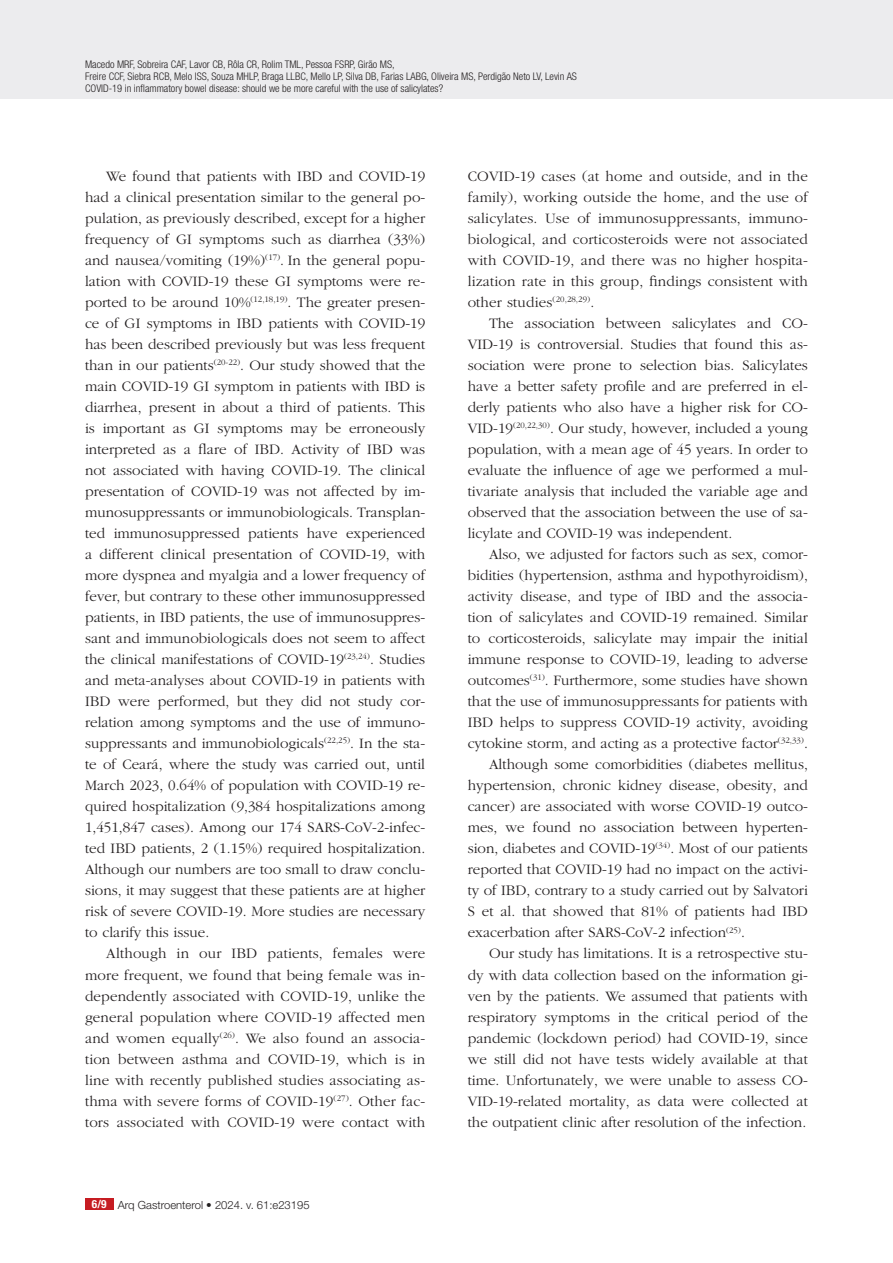
<style>
.page{position:relative;width:893px;height:1263px;background:#fff}
.page>*{position:absolute;margin:0;border:0;box-sizing:border-box;transform-origin:0 0}
.Body_Text{font:300 15px/21px "Garamond";color:#231f20;text-align:justify}
.t1{font:300 11.25px "Helvetica Neue LT Pro";color:#231f20}
.t2{font:300 condensed 10.5px/12px "Helvetica Neue LT Pro";color:#231f20}
.s1{font-weight:700;font-stretch:condensed;color:#fff}
</style>
<div class="page">
<div style="left:85px;top:1198px;width:29px;height:12px;background:#c61c22"></div>
<div style="left:0;top:0;width:893px;height:99px;background:#ececee"></div>
<p class="t2" style="left:85px;top:58px;width:493px">Macedo MRF, Sobreira CAF, Lavor CB, Rôla CR, Rolim TML, Pessoa FSRP, Girão MS,<br>Freire CCF, Siebra RCB, Melo ISS, Souza MHLP, Braga LLBC, Mello LP, Silva DB, Farias LABG, Oliveira MS, Perdigão Neto LV, Levin AS<br>COVID-19 in inflammatory bowel disease: should we be more careful with the use of salicylates?</p>
<p class="Body_Text" style="left:85px;top:166px;width:342px;text-indent:21px">We found that patients with IBD and COVID-19 had a clinical presentation similar to the general po&shy;pulation, as previously described, except for a higher frequency of GI symptoms such as diarrhea (33%) and nausea/vomiting (19%)<sup>(17)</sup>. In the general popu&shy;lation with COVID-19 these GI symptoms were re&shy;ported to be around 10%<sup>(12,18,19)</sup>. The greater presen&shy;ce of GI symptoms in IBD patients with COVID-19 has been described previously but was less frequent than in our patients<sup>(20-22)</sup>. Our study showed that the main COVID-19 GI symptom in patients with IBD is diarrhea, present in about a third of patients. This is important as GI symptoms may be erroneously interpreted as a flare of IBD. Activity of IBD was not associated with having COVID-19. The clinical presentation of COVID-19 was not affected by im&shy;munosuppressants or immunobiologicals. Transplan&shy;ted immunosuppressed patients have experienced a different clinical presentation of COVID-19, with more dyspnea and myalgia and a lower frequency of fever, but contrary to these other immunosuppressed patients, in IBD patients, the use of immunosuppres&shy;sant and immunobiologicals does not seem to affect the clinical manifestations of COVID-19<sup>(23,24)</sup>. Studies and meta-analyses about COVID-19 in patients with IBD were performed, but they did not study cor&shy;relation among symptoms and the use of immuno&shy;suppressants and immunobiologicals<sup>(22,25)</sup>. In the sta&shy;te of Ceará, where the study was carried out, until March 2023, 0.64% of population with COVID-19 re&shy;quired hospitalization (9,384 hospitalizations among 1,451,847 cases). Among our 174 SARS-CoV-2-infec&shy;ted IBD patients, 2 (1.15%) required hospitalization.<br>Although our numbers are too small to draw conclu&shy;sions, it may suggest that these patients are at higher risk of severe COVID-19. More studies are necessary to clarify this issue.</p>
<p class="Body_Text" style="left:85px;top:943px;width:342px;text-indent:21px">Although in our IBD patients, females were more frequent, we found that being female was in&shy;dependently associated with COVID-19, unlike the general population where COVID-19 affected men and women equally<sup>(26)</sup>. We also found an associa&shy;tion between asthma and COVID-19, which is in line with recently published studies associating as&shy;thma with severe forms of COVID-19<sup>(27)</sup>. Other fac&shy;tors associated with COVID-19 were contact with</p>
<p class="t1" style="left:92px;top:1198px;width:219px"><span class="s1">6/9</span> Arq Gastroenterol • 2024. v. 61:e23195</p>
<p class="Body_Text" style="left:468px;top:166px;width:342px">COVID-19 cases (at home and outside, and in the family), working outside the home, and the use of salicylates. Use of immunosuppressants, immuno&shy;biological, and corticosteroids were not associated with COVID-19, and there was no higher hospita&shy;lization rate in this group, findings consistent with other studies<sup>(20,28,29)</sup>.</p>
<p class="Body_Text" style="left:468px;top:313px;width:342px;text-indent:21px">The association between salicylates and CO-VID-19 is controversial. Studies that found this as&shy;sociation were prone to selection bias. Salicylates have a better safety profile and are preferred in el&shy;derly patients who also have a higher risk for CO-VID-19<sup>(20,22,30)</sup>. Our study, however, included a young population, with a mean age of 45 years. In order to evaluate the influence of age we performed a mul&shy;tivariate analysis that included the variable age and observed that the association between the use of sa&shy;licylate and COVID-19 was independent.</p>
<p class="Body_Text" style="left:468px;top:544px;width:342px;text-indent:21px">Also, we adjusted for factors such as sex, comor&shy;bidities (hypertension, asthma and hypothyroidism), activity disease, and type of IBD and the associa&shy;tion of salicylates and COVID-19 remained. Similar to corticosteroids, salicylate may impair the initial immune response to COVID-19, leading to adverse outcomes<sup>(31)</sup>. Furthermore, some studies have shown that the use of immunosuppressants for patients with IBD helps to suppress COVID-19 activity, avoiding cytokine storm, and acting as a protective factor<sup>(32,33)</sup>.</p>
<p class="Body_Text" style="left:468px;top:754px;width:342px;text-indent:21px">Although some comorbidities (diabetes mellitus, hypertension, chronic kidney disease, obesity, and cancer) are associated with worse COVID-19 outco&shy;mes, we found no association between hyperten&shy;sion, diabetes and COVID-19<sup>(34)</sup>. Most of our patients reported that COVID-19 had no impact on the activi&shy;ty of IBD, contrary to a study carried out by Salvatori S et al. that showed that 81% of patients had IBD exacerbation after SARS-CoV-2 infection<sup>(25)</sup>.</p>
<p class="Body_Text" style="left:468px;top:943px;width:342px;text-indent:21px">Our study has limitations. It is a retrospective stu&shy;dy with data collection based on the information gi&shy;ven by the patients. We assumed that patients with respiratory symptoms in the critical period of the pandemic (lockdown period) had COVID-19, since we still did not have tests widely available at that time. Unfortunately, we were unable to assess CO-VID-19-related mortality, as data were collected at the outpatient clinic after resolution of the infection.</p>
</div>
